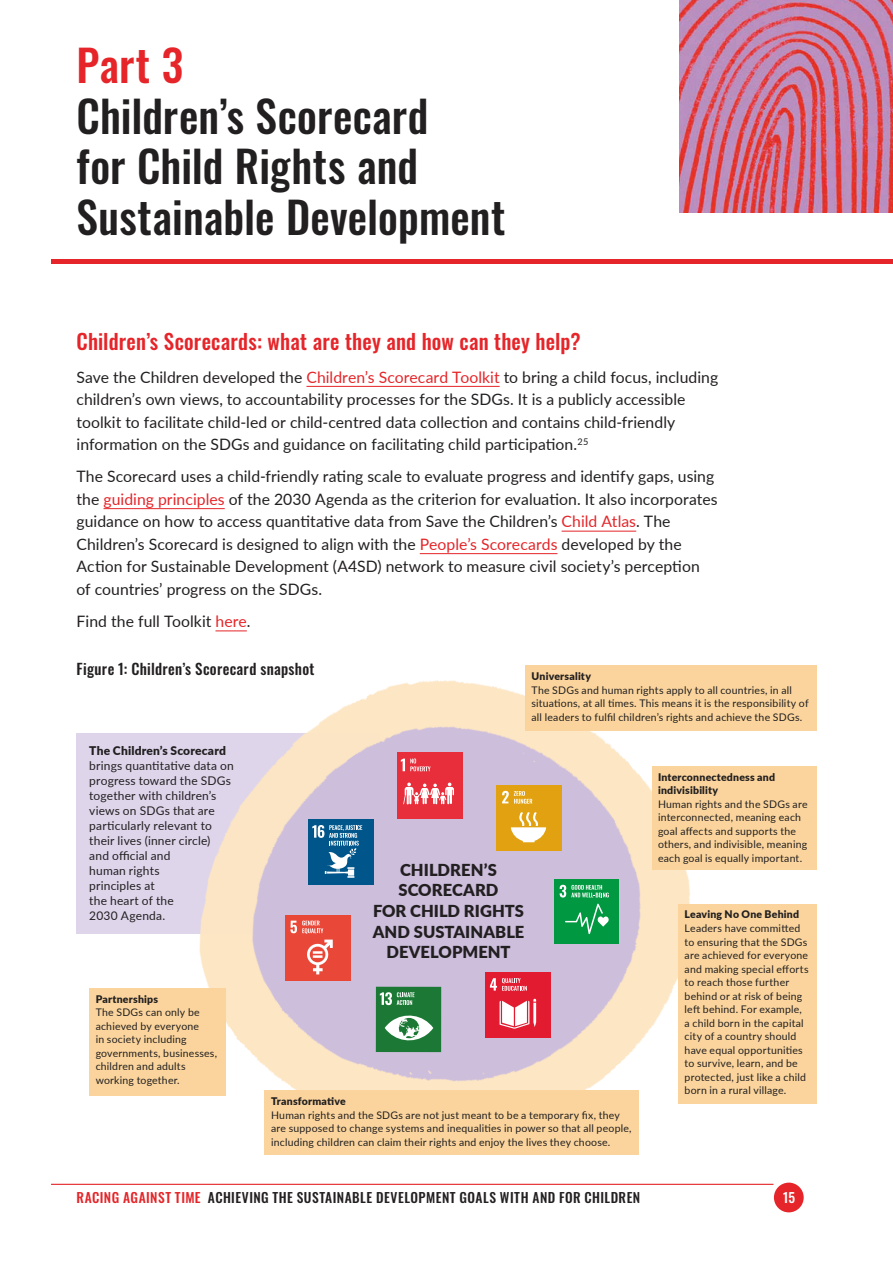
<style>
.page{position:relative;width:893px;height:1263px;background:#fff}
.page>*{position:absolute;margin:0;border:0;box-sizing:border-box;transform-origin:0 0}
.t1{font:500 43.5px/51px "Oswald";color:#221f20}
.t2{font:500 43.5px "Oswald";color:#e52529}
.t3{font:500 21px "Oswald";letter-spacing:.01em;color:#e52529}
.t4{font:900 16.5px/20.7px "Lato";letter-spacing:.005em;color:#221f20;text-align:center}
.t5{font:15.75px/22.5px "Lato";letter-spacing:.005em;color:#221f20}
.t6{font:500 15px "Oswald";letter-spacing:.02em;color:#221f20}
.t7{font:500 13.5px "Oswald";letter-spacing:.035em;color:#221f20}
.t8{font:500 13.5px "Oswald";color:#fff}
.t9{font:12px/15px "Lato";letter-spacing:.015em;color:#221f20}
.t10{font:900 12px "Lato";letter-spacing:.015em;color:#221f20}
.t11{font:10.5px/13.5px "Lato";letter-spacing:.02em;color:#221f20}
.t12{font:900 10.5px/13.5px "Lato";letter-spacing:.02em;color:#221f20}
.s1{color:#e52529}
</style>
<div class="page">
<div style="left:774px;top:1182px;width:30px;height:30px;background:#e52529;border-radius:50%"></div>
<div style="left:51px;top:259px;width:842px;height:5px;background:#e52529"></div>
<hr style="left:51px;top:1184px;width:722px;height:1px;background:#e52529">
<img style="left:680px;top:0;width:212px;height:213px">
<hr style="left:306px;top:386px;width:194px;height:1px;background:#e52529">
<hr style="left:104px;top:508px;width:121px;height:1px;background:#e52529">
<hr style="left:562px;top:531px;width:74px;height:1px;background:#e52529">
<hr style="left:420px;top:553px;width:137px;height:1px;background:#e52529">
<hr style="left:215px;top:630px;width:32px;height:1px;background:#e52529">
<div style="left:77px;top:733px;width:303px;height:201px;background:#ded5eb"></div>
<img style="left:199px;top:680px;width:507px;height:464px">
<img style="left:236px;top:721px;width:417px;height:372px">
<div style="left:497px;top:785px;width:65px;height:65px;background:#e2a110"></div>
<svg style="left:502px;top:791px;width:30px;height:13px"></svg>
<svg style="left:511px;top:812px;width:35px;height:30px"></svg>
<div style="left:397px;top:753px;width:66px;height:66px;background:#e72e3a"></div>
<svg style="left:401px;top:758px;width:30px;height:13px"></svg>
<svg style="left:403px;top:782px;width:51px;height:23px"></svg>
<div style="left:555px;top:879px;width:64px;height:65px;background:#009840"></div>
<svg style="left:560px;top:885px;width:49px;height:12px"></svg>
<svg style="left:565px;top:904px;width:44px;height:30px"></svg>
<div style="left:485px;top:972px;width:65px;height:66px;background:#e21b31"></div>
<svg style="left:490px;top:978px;width:37px;height:13px"></svg>
<svg style="left:500px;top:999px;width:36px;height:29px"></svg>
<div style="left:285px;top:915px;width:65px;height:65px;background:#e94738"></div>
<svg style="left:290px;top:920px;width:43px;height:54px"></svg>
<div style="left:308px;top:819px;width:66px;height:66px;background:#00568a"></div>
<svg style="left:312px;top:825px;width:50px;height:53px"></svg>
<div style="left:376px;top:987px;width:65px;height:65px;background:#1c7935"></div>
<svg style="left:380px;top:992px;width:34px;height:13px"></svg>
<svg style="left:385px;top:1015px;width:48px;height:26px"></svg>
<div style="left:525px;top:665px;width:291px;height:66px;background:#fad49c"></div>
<div style="left:678px;top:904px;width:138px;height:199px;background:#fad49c"></div>
<div style="left:652px;top:766px;width:164px;height:103px;background:#fad49c"></div>
<div style="left:265px;top:1090px;width:374px;height:64px;background:#fad49c"></div>
<div style="left:89px;top:988px;width:136px;height:108px;background:#fad49c"></div>
<h1 class="t2" style="left:77px;top:26px;width:108px">Part 3</h1>
<h1 class="t1" style="left:77px;top:86px;width:430px">Children’s Scorecard<br>for Child Rights and<br>Sustainable Development</h1>
<h2 class="t3" style="left:77px;top:323px;width:505px">Children’s Scorecards: what are they and how can they help?</h2>
<p class="t5" style="left:77px;top:365px;width:643px">Save the Children developed the <span class="s1">Children’s Scorecard Toolkit</span> to bring a child focus, including children’s own views, to accountability processes for the SDGs. It is a publicly accessible toolkit to facilitate child-led or child-centred data collection and contains child-friendly information on the SDGs and guidance on facilitating child participation.<sup>25</sup></p>
<p class="t5" style="left:77px;top:465px;width:643px">The Scorecard uses a child-friendly rating scale to evaluate progress and identify gaps, using the <span class="s1">guiding principles</span> of the 2030 Agenda as the criterion for evaluation. It also incorporates guidance on how to access quantitative data from Save the Children’s <span class="s1">Child Atlas</span>. The Children’s Scorecard is designed to align with the <span class="s1">People’s Scorecards</span> developed by the Action for Sustainable Development (A4SD) network to measure civil society’s perception of countries’ progress on the SDGs.</p>
<h3 class="t5" style="left:77px;top:609px;width:176px">Find the full Toolkit <span class="s1">here</span>.</h3>
<h3 class="t6" style="left:77px;top:655px;width:240px">Figure 1: Children’s Scorecard snapshot</h3>
<p class="t12" style="left:531px;top:669px;width:61px">Universality</p>
<p class="t11" style="left:531px;top:683px;width:279px">The SDGs and human rights apply to all countries, in all situations, at all times. This means it is the responsibility of all leaders to fulfil children’s rights and achieve the SDGs.</p>
<p class="t10" style="left:89px;top:742px;width:138px">The Children’s Scorecard</p>
<p class="t9" style="left:89px;top:758px;width:146px">brings quantitative data on progress toward the SDGs together with children’s views on SDGs that are particularly relevant to their lives (inner circle)<br>and official and<br>human rights<br>principles at<br>the heart of the<br>2030 Agenda.</p>
<p class="t12" style="left:96px;top:992px;width:64px">Partnerships</p>
<p class="t11" style="left:96px;top:1005px;width:123px">The SDGs can only be achieved by everyone<br>in society including governments, businesses, children and adults working together.</p>
<h3 class="t4" style="left:373px;top:859px;width:153px">CHILDREN’S<br>SCORECARD<br>FOR CHILD RIGHTS<br>AND SUSTAINABLE<br>DEVELOPMENT</h3>
<p class="t12" style="left:271px;top:1094px;width:76px">Transformative</p>
<p class="t11" style="left:271px;top:1107px;width:362px">Human rights and the SDGs are not just meant to be a temporary fix, they are supposed to change systems and inequalities in power so that all people, including children can claim their rights and enjoy the lives they choose.</p>
<p class="t12" style="left:658px;top:769px;width:119px">Interconnectedness and indivisibility</p>
<p class="t11" style="left:658px;top:796px;width:151px">Human rights and the SDGs are interconnected, meaning each goal affects and supports the others, and indivisible, meaning each goal is equally important.</p>
<p class="t12" style="left:685px;top:907px;width:116px">Leaving No One Behind</p>
<p class="t11" style="left:685px;top:921px;width:125px">Leaders have committed to ensuring that the SDGs are achieved for everyone and making special efforts to reach those further behind or at risk of being left behind. For example, a child born in the capital city of a country should have equal opportunities to survive, learn, and be protected, just like a child born in a rural village.</p>
<p class="t7" style="left:77px;top:1185px;width:565px"><span class="s1">RACING AGAINST TIME</span> ACHIEVING THE SUSTAINABLE DEVELOPMENT GOALS WITH AND FOR CHILDREN</p>
<p class="t8" style="left:783px;top:1185px;width:14px">15</p>
</div>
